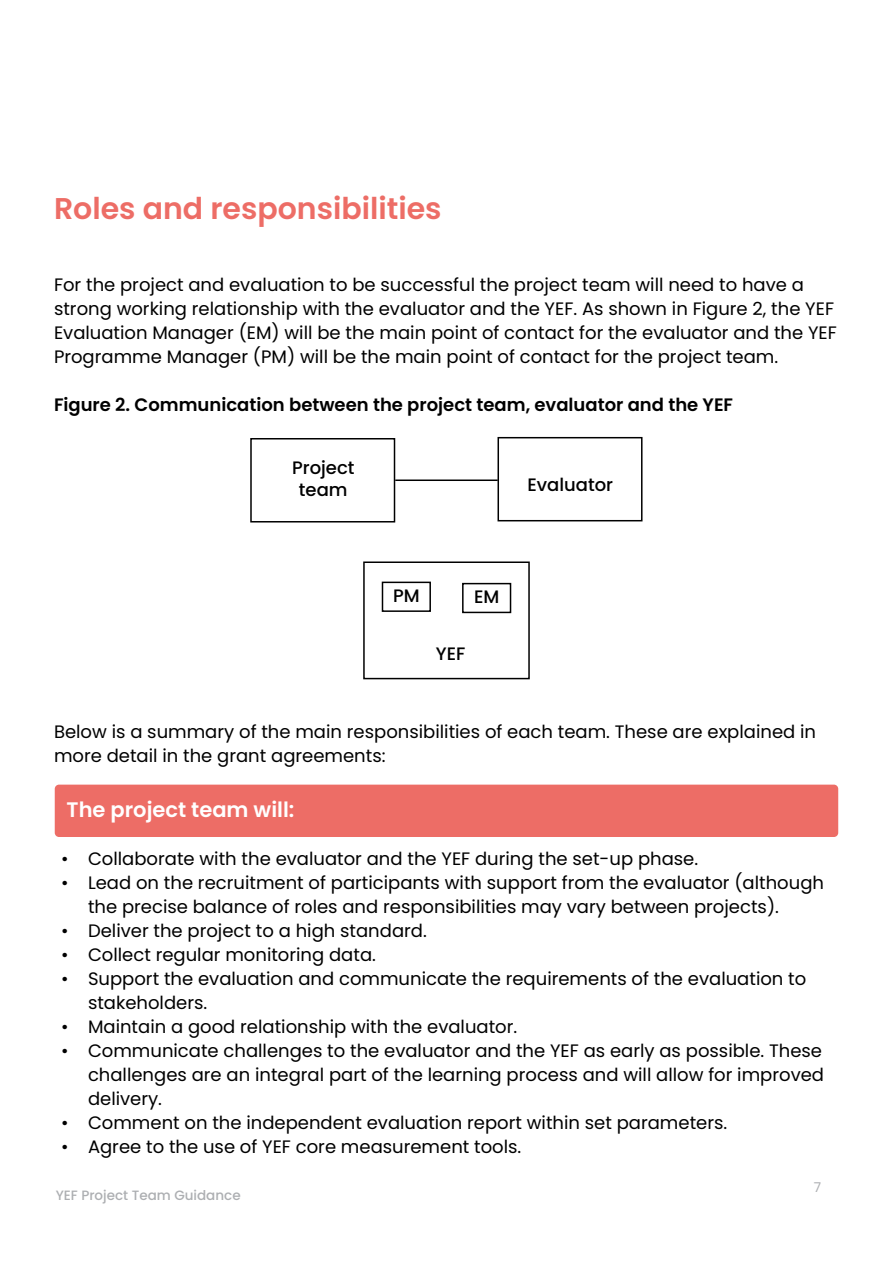
<style>
.page{position:relative;width:893px;height:1263px;background:#fff}
.page>*{position:absolute;margin:0;border:0;box-sizing:border-box;transform-origin:0 0}
.t1{font:600 30px "Poppins";color:#ed6d66}
.t2{font:600 21px "Poppins";color:#fff}
.t3{font:18px/24px "Poppins";color:#000}
.t4{font:600 18px "Poppins";color:#000}
.t5{font:500 18px/21.6px "Poppins";color:#000;text-align:center}
.t6{font:500 13.5px "Poppins";color:#adafb2}
.t7{font:13.5px "Poppins";color:#adafb2}
</style>
<div class="page">
<div style="left:250px;top:438px;width:145px;height:84px;border:2px solid #000"></div>
<div style="left:497px;top:437px;width:145px;height:84px;border:2px solid #000"></div>
<hr style="left:395px;top:479px;width:103px;height:2px;background:#000">
<div style="left:363px;top:561px;width:167px;height:118px;border:2px solid #000"></div>
<div style="left:382px;top:582px;width:49px;height:30px;border:2px solid #000"></div>
<div style="left:462px;top:583px;width:49px;height:30px;border:2px solid #000"></div>
<div style="left:55px;top:785px;width:783px;height:52px;background:#ed6d66;border-radius:4px"></div>
<h1 class="t1" style="left:54px;top:191px;width:389px">Roles and responsibilities</h1>
<p class="t3" style="left:54px;top:272px;width:784px">For the project and evaluation to be successful the project team will need to have a strong working relationship with the evaluator and the YEF. As shown in Figure 2, the YEF Evaluation Manager (EM) will be the main point of contact for the evaluator and the YEF Programme Manager (PM) will be the main point of contact for the project team.</p>
<p class="t4" style="left:54px;top:394px;width:681px">Figure 2. Communication between the project team, evaluator and the YEF</p>
<p class="t5" style="left:292px;top:457px;width:64px">Project team</p>
<p class="t5" style="left:527px;top:474px;width:87px">Evaluator</p>
<p class="t5" style="left:393px;top:585px;width:28px">PM</p>
<p class="t5" style="left:474px;top:586px;width:27px">EM</p>
<p class="t5" style="left:436px;top:643px;width:31px">YEF</p>
<p class="t3" style="left:54px;top:719px;width:764px">Below is a summary of the main responsibilities of each team. These are explained in more detail in the grant agreements:</p>
<p class="t2" style="left:67px;top:798px;width:229px">The project team will:</p>
<p class="t3" style="left:61px;top:847px;width:639px">• Collaborate with the evaluator and the YEF during the set-up phase.</p>
<p class="t3" style="left:88px;top:871px;width:737px;text-indent:-27px">• Lead on the recruitment of participants with support from the evaluator (although the precise balance of roles and responsibilities may vary between projects).</p>
<p class="t3" style="left:61px;top:919px;width:367px">• Deliver the project to a high standard.</p>
<p class="t3" style="left:61px;top:943px;width:316px">• Collect regular monitoring data.</p>
<p class="t3" style="left:88px;top:967px;width:720px;text-indent:-27px">• Support the evaluation and communicate the requirements of the evaluation to stakeholders.</p>
<p class="t3" style="left:61px;top:1015px;width:458px">• Maintain a good relationship with the evaluator.</p>
<p class="t3" style="left:88px;top:1039px;width:738px;text-align:justify;text-indent:-27px">• Communicate challenges to the evaluator and the YEF as early as possible. These challenges are an integral part of the learning process and will allow for improved delivery.</p>
<p class="t3" style="left:61px;top:1111px;width:668px">• Comment on the independent evaluation report within set parameters.</p>
<p class="t3" style="left:61px;top:1135px;width:462px">• Agree to the use of YEF core measurement tools.</p>
<p class="t6" style="left:56px;top:1187px;width:186px">YEF Project Team Guidance</p>
<p class="t7" style="left:814px;top:1179px;width:9px">7</p>
</div>
